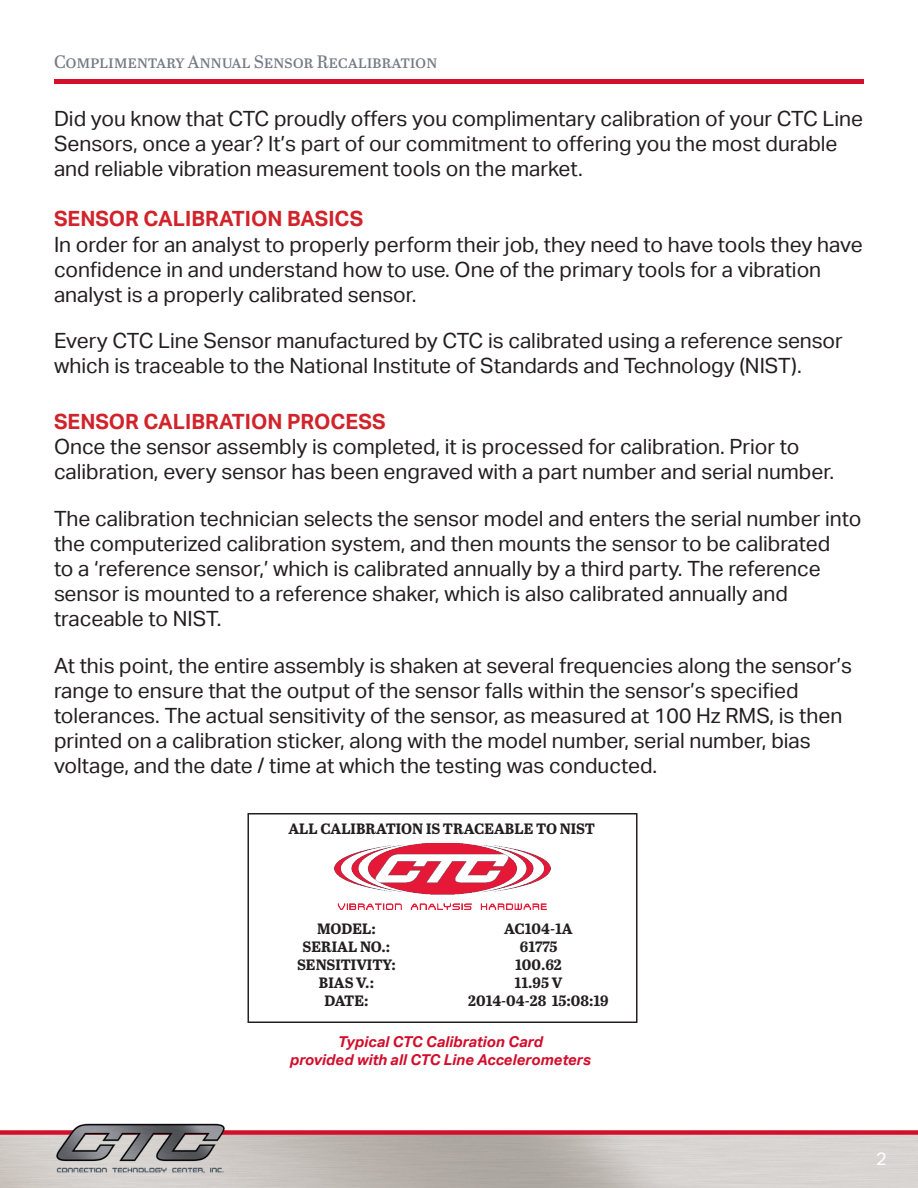
<style>
.page{position:relative;width:918px;height:1188px;background:#fff}
.page>*{position:absolute;margin:0;border:0;box-sizing:border-box;transform-origin:0 0}
.Body{font:21px/25.2px "Aktiv Grotesk";color:#231f20}
.t1{font:18px "Abril Text";letter-spacing:-.015em;color:#767885}
.t2{font:18px "Aktiv Grotesk";color:#fff}
.Body-2{font:700 15px/18px "Abril Text";color:#231f20;text-align:center}
.Body-3{font:italic 700 15px/18px "Aktiv Grotesk";color:#d30d2b;text-align:center}
.s1{font-weight:700;color:#d1232a}
</style>
<div class="page">
<div style="left:54px;top:79px;width:810px;height:5px;background:#d40f2c"></div>
<div style="left:0;top:1130px;width:918px;height:5px;background:#d40f2c"></div>
<img style="left:54px;top:1123px;width:172px;height:65px">
<div style="left:248px;top:813px;width:390px;height:210px;border:2px solid #231f20"></div>
<img style="left:335px;top:843px;width:215px;height:67px">
<p class="t1" style="left:54px;top:49px;width:385px">Complimentary Annual Sensor Recalibration</p>
<p class="Body" style="left:54px;top:106px;width:811px">Did you know that CTC proudly offers you complimentary calibration of your CTC Line<br>Sensors, once a year? It’s part of our commitment to offering you the most durable and reliable vibration measurement tools on the market.</p>
<p class="Body" style="left:54px;top:207px;width:810px"><span class="s1">SENSOR CALIBRATION BASICS<br></span>In order for an analyst to properly perform their job, they need to have tools they have confidence in and understand how to use. One of the primary tools for a vibration analyst is a properly calibrated sensor.</p>
<p class="Body" style="left:54px;top:328px;width:790px">Every CTC Line Sensor manufactured by CTC is calibrated using a reference sensor which is traceable to the National Institute of Standards and Technology (NIST).</p>
<p class="Body" style="left:54px;top:409px;width:782px"><span class="s1">SENSOR CALIBRATION PROCESS<br></span>Once the sensor assembly is completed, it is processed for calibration. Prior to calibration, every sensor has been engraved with a part number and serial number.</p>
<p class="Body" style="left:54px;top:506px;width:809px">The calibration technician selects the sensor model and enters the serial number into the computerized calibration system, and then mounts the sensor to be calibrated<br>to a ‘reference sensor,’ which is calibrated annually by a third party. The reference sensor is mounted to a reference shaker, which is also calibrated annually and traceable to NIST.</p>
<p class="Body" style="left:54px;top:653px;width:800px">At this point, the entire assembly is shaken at several frequencies along the sensor’s range to ensure that the output of the sensor falls within the sensor’s specified tolerances. The actual sensitivity of the sensor, as measured at 100 Hz RMS, is then printed on a calibration sticker, along with the model number, serial number, bias voltage, and the date / time at which the testing was conducted.</p>
<p class="Body-2" style="left:288px;top:819px;width:308px">ALL CALIBRATION IS TRACEABLE TO NIST</p>
<p class="Body-2" style="left:297px;top:919px;width:100px">MODEL:<br>SERIAL NO.:<br>SENSITIVITY:<br>BIAS V.:<br>DATE:</p>
<p class="Body-2" style="left:468px;top:919px;width:142px">AC104-1A<br>61775<br>100.62<br>11.95 V<br>2014-04-28 15:08:19</p>
<p class="Body-3" style="left:290px;top:1033px;width:303px">Typical CTC Calibration Card<br>provided with all CTC Line Accelerometers</p>
<p class="t2" style="left:876px;top:1148px;width:12px">2</p>
</div>
